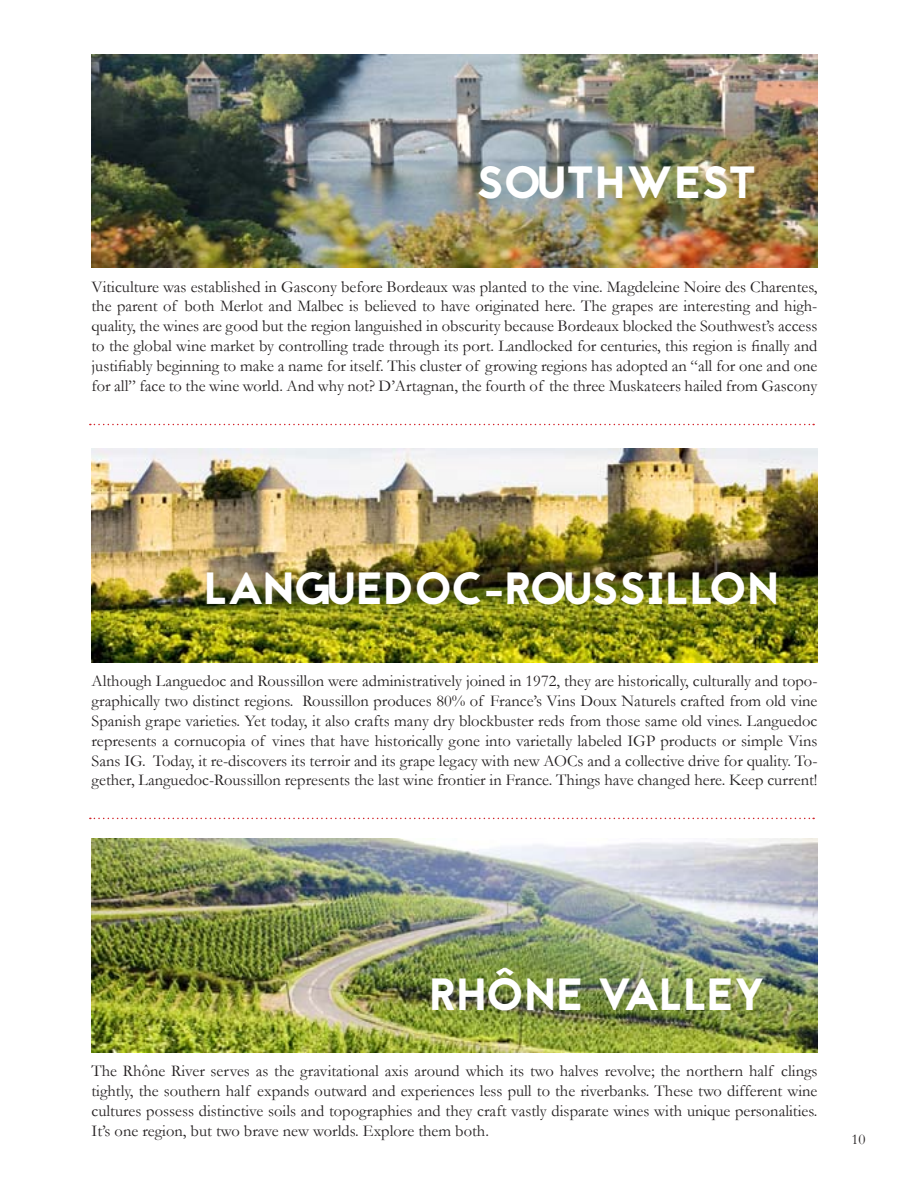
<style>
.page{position:relative;width:918px;height:1188px;background:#fff}
.page>*{position:absolute;margin:0;border:0;box-sizing:border-box;transform-origin:0 0}
.t1{font:45px "Jaapokki";letter-spacing:.01em;color:#fff}
.t2{font:45px "Jaapokki";letter-spacing:-.01em;color:#fff}
.t3{font:16.5px/19.8px "Garamond";color:#231f20;text-align:justify}
.t4{font:15px "Garamond";color:#231f20}
</style>
<div class="page">
<img style="left:92px;top:54px;width:726px;height:214px">
<img style="left:92px;top:449px;width:726px;height:213px">
<img style="left:92px;top:839px;width:726px;height:214px">
<svg style="left:90px;top:424px;width:724px;height:1px"></svg>
<svg style="left:90px;top:818px;width:724px;height:1px"></svg>
<p class="t1" style="left:476px;top:151px;width:281px">SOUTHWEST</p>
<p class="t3" style="left:92px;top:276px;width:728px">Viticulture was established in Gascony before Bordeaux was planted to the vine. Magdeleine Noire des Charentes, the parent of both Merlot and Malbec is believed to have originated here. The grapes are interesting and high&shy;quality, the wines are good but the region languished in obscurity because Bordeaux blocked the Southwest’s access to the global wine market by controlling trade through its port. Landlocked for centuries, this region is finally and justifiably beginning to make a name for itself. This cluster of growing regions has adopted an “all for one and one for all” face to the wine world. And why not? D’Artagnan, the fourth of the three Muskateers hailed from Gascony</p>
<p class="t2" style="left:204px;top:557px;width:576px">LANGUEDOC-ROUSSILLON</p>
<p class="t3" style="left:92px;top:671px;width:728px">Although Languedoc and Roussillon were administratively joined in 1972, they are historically, culturally and topo&shy;graphically two distinct regions. Roussillon produces 80% of France’s Vins Doux Naturels crafted from old vine Spanish grape varieties. Yet today, it also crafts many dry blockbuster reds from those same old vines. Languedoc represents a cornucopia of vines that have historically gone into varietally labeled IGP products or simple Vins Sans IG. Today, it re-discovers its terroir and its grape legacy with new AOCs and a collective drive for quality. To&shy;gether, Languedoc-Roussillon represents the last wine frontier in France. Things have changed here. Keep current!</p>
<p class="t1" style="left:430px;top:963px;width:337px">RHÔNE VALLEY</p>
<p class="t3" style="left:92px;top:1061px;width:728px">The Rhône River serves as the gravitational axis around which its two halves revolve; the northern half clings tightly, the southern half expands outward and experiences less pull to the riverbanks. These two different wine cultures possess distinctive soils and topographies and they craft vastly disparate wines with unique personalities.<br>It’s one region, but two brave new worlds. Explore them both.</p>
<p class="t4" style="left:851px;top:1130px;width:16px">10</p>
</div>
